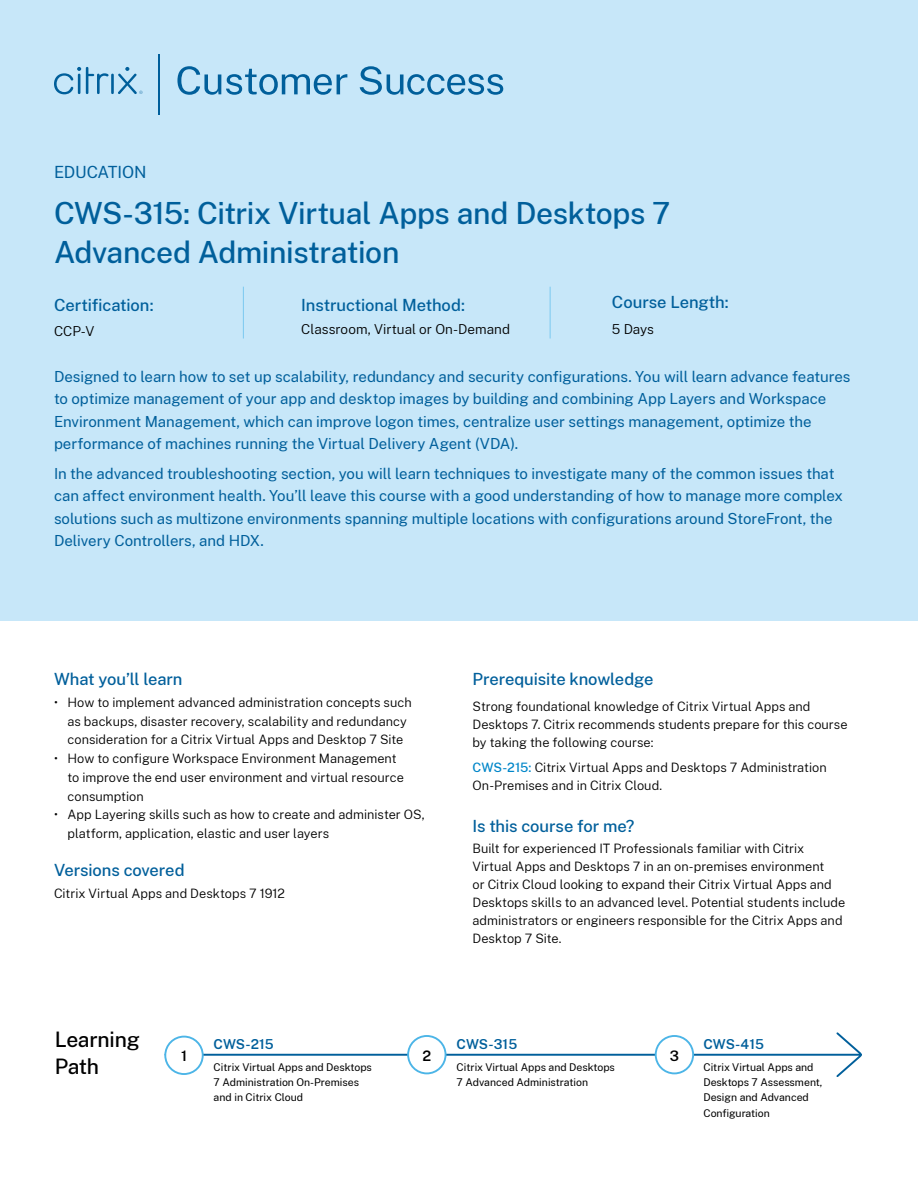
<style>
.page{position:relative;width:918px;height:1188px;background:#fff}
.page>*{position:absolute;margin:0;border:0;box-sizing:border-box;transform-origin:0 0}
.t1{font:500 30px/39px "Public Sans";letter-spacing:-.015em;color:#005f9b}
.t2{font:500 21px/27px "Public Sans";letter-spacing:-.01em;color:#000}
.t3{font:500 16.5px "Public Sans";letter-spacing:-.005em;color:#005f9b}
.t4{font:16.5px "Public Sans";letter-spacing:-.01em;color:#005f9b}
.t5{font:15px/22.5px "Public Sans";letter-spacing:-.005em;color:#005f9b}
.t6{font:600 14.25px "Public Sans";color:#000}
.t7{font:300 13.5px "Public Sans";color:#000}
.t8{font:600 13.5px "Public Sans";color:#005f9b}
.t9{font:300 12.75px/18px "Public Sans";color:#000}
.t10{font:10.5px/15px "Public Sans";color:#000}
.s1{font-weight:500;color:#0086c9}
</style>
<div class="page">
<div style="left:0;top:0;width:918px;height:621px;background:#c7e7f9"></div>
<hr style="left:158px;top:54px;width:2px;height:61px;background:#005f9b">
<svg style="left:177px;top:66px;width:170px;height:29px"></svg>
<svg style="left:360px;top:66px;width:143px;height:29px"></svg>
<hr style="left:111px;top:74px;width:3px;height:20px;background:#005f9b">
<svg style="left:54px;top:67px;width:55px;height:27px"></svg>
<svg style="left:118px;top:67px;width:25px;height:27px"></svg>
<svg style="left:166px;top:1032px;width:696px;height:45px"></svg>
<div style="left:165px;top:1037px;width:38px;height:37px;background:#fff;border-radius:50%"></div>
<div style="left:164px;top:1036px;width:40px;height:39px;border:2px solid #4cb5e7;border-radius:50%"></div>
<div style="left:656px;top:1036px;width:37px;height:37px;background:#fff;border-radius:50%"></div>
<div style="left:655px;top:1035px;width:39px;height:39px;border:2px solid #4cb5e7;border-radius:50%"></div>
<div style="left:408px;top:1036px;width:38px;height:37px;background:#fff;border-radius:50%"></div>
<div style="left:407px;top:1035px;width:40px;height:39px;border:2px solid #4cb5e7;border-radius:50%"></div>
<hr style="left:243px;top:287px;width:1px;height:52px;background:#7bc9f1">
<hr style="left:550px;top:287px;width:1px;height:52px;background:#7bc9f1">
<p class="t4" style="left:54px;top:160px;width:94px">EDUCATION</p>
<h1 class="t1" style="left:54px;top:191px;width:618px">CWS-315: Citrix Virtual Apps and Desktops 7<br>Advanced Administration</h1>
<p class="t3" style="left:54px;top:293px;width:101px">Certification:</p>
<p class="t3" style="left:301px;top:293px;width:165px">Instructional Method:</p>
<p class="t3" style="left:612px;top:290px;width:118px">Course Length:</p>
<p class="t7" style="left:54px;top:321px;width:42px">CCP-V</p>
<p class="t7" style="left:301px;top:319px;width:210px">Classroom, Virtual or On-Demand</p>
<p class="t7" style="left:612px;top:319px;width:44px">5 Days</p>
<p class="t5" style="left:54px;top:364px;width:798px">Designed to learn how to set up scalability, redundancy and security configurations. You will learn advance features to optimize management of your app and desktop images by building and combining App Layers and Workspace Environment Management, which can improve logon times, centralize user settings management, optimize the performance of machines running the Virtual Delivery Agent (VDA).</p>
<p class="t5" style="left:54px;top:461px;width:790px">In the advanced troubleshooting section, you will learn techniques to investigate many of the common issues that can affect environment health. You’ll leave this course with a good understanding of how to manage more complex solutions such as multizone environments spanning multiple locations with configurations around StoreFront, the Delivery Controllers, and HDX.</p>
<p class="t3" style="left:54px;top:666px;width:130px">What you’ll learn</p>
<p class="t9" style="left:68px;top:692px;width:346px;line-height:18.8px;text-indent:-14px">• How to implement advanced administration concepts such as backups, disaster recovery, scalability and redundancy consideration for a Citrix Virtual Apps and Desktop 7 Site</p>
<p class="t9" style="left:68px;top:748px;width:338px;line-height:18.8px;text-indent:-14px">• How to configure Workspace Environment Management to improve the end user environment and virtual resource consumption</p>
<p class="t9" style="left:68px;top:805px;width:359px;line-height:18.8px;text-indent:-14px">• App Layering skills such as how to create and administer OS, platform, application, elastic and user layers</p>
<p class="t3" style="left:54px;top:858px;width:132px">Versions covered</p>
<p class="t9" style="left:54px;top:883px;width:232px">Citrix Virtual Apps and Desktops 7 1912</p>
<p class="t3" style="left:473px;top:666px;width:182px">Prerequisite knowledge</p>
<p class="t9" style="left:472px;top:696px;width:377px">Strong foundational knowledge of Citrix Virtual Apps and<br>Desktops 7. Citrix recommends students prepare for this course by taking the following course:</p>
<p class="t9" style="left:472px;top:758px;width:356px"><span class="s1">CWS-215:</span> Citrix Virtual Apps and Desktops 7 Administration<br>On-Premises and in Citrix Cloud.</p>
<p class="t3" style="left:472px;top:814px;width:164px">Is this course for me?</p>
<p class="t9" style="left:472px;top:839px;width:374px">Built for experienced IT Professionals familiar with Citrix Virtual Apps and Desktops 7 in an on-premises environment<br>or Citrix Cloud looking to expand their Citrix Virtual Apps and Desktops skills to an advanced level. Potential students include administrators or engineers responsible for the Citrix Apps and Desktop 7 Site.</p>
<h2 class="t2" style="left:55px;top:1024px;width:87px">Learning<br>Path</h2>
<p class="t6" style="left:181px;top:1045px;width:7px">1</p>
<p class="t8" style="left:214px;top:1034px;width:62px">CWS-215</p>
<p class="t10" style="left:214px;top:1059px;width:160px">Citrix Virtual Apps and Desktops<br>7 Administration On-Premises and in Citrix Cloud</p>
<p class="t6" style="left:423px;top:1045px;width:10px">2</p>
<p class="t8" style="left:457px;top:1034px;width:62px">CWS-315</p>
<p class="t10" style="left:457px;top:1059px;width:160px">Citrix Virtual Apps and Desktops<br>7 Advanced Administration</p>
<p class="t6" style="left:670px;top:1045px;width:11px">3</p>
<p class="t8" style="left:703px;top:1034px;width:62px">CWS-415</p>
<p class="t10" style="left:703px;top:1059px;width:121px">Citrix Virtual Apps and<br>Desktops 7 Assessment,<br>Design and Advanced<br>Configuration</p>
</div>
